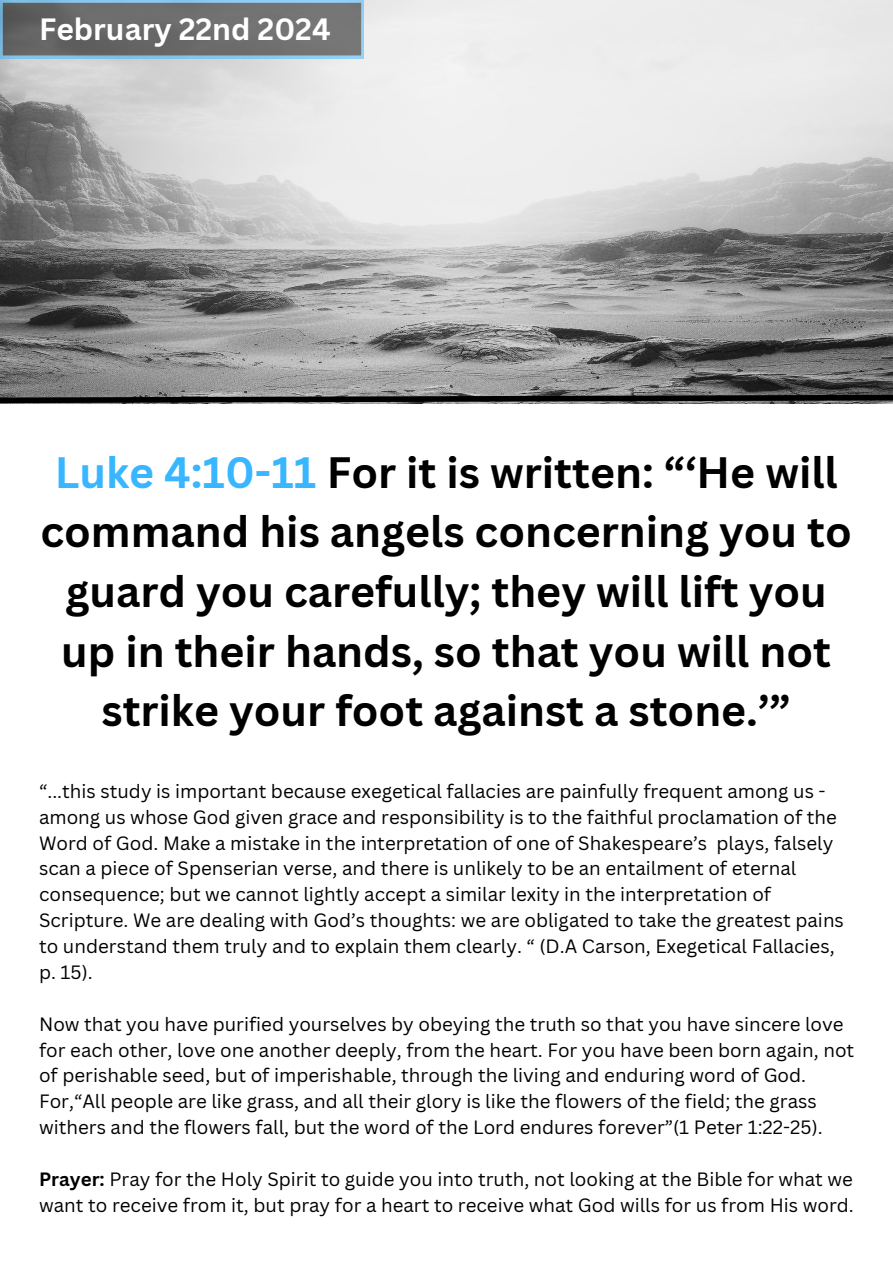
<style>
.page{position:relative;width:893px;height:1263px;background:#fff}
.page>*{position:absolute;margin:0;border:0;box-sizing:border-box;transform-origin:0 0}
.t1{font:700 42.75px/59.6px "Canva Sans";color:#000;text-align:center}
.t2{font:700 30px "Canva Sans";color:#fff}
.t3{font:18.75px/25.9px "Canva Sans";color:#000}
.s1{color:#38b6ff}
.s2{font-weight:700}
</style>
<div class="page">
<img style="left:0;top:0;width:893px;height:392px">
<svg style="left:0;top:392px;width:893px;height:12px;background:#484848"></svg>
<svg style="left:0;top:0;width:364px;height:58px;background:#6e7579"></svg>
<p class="t2" style="left:39px;top:8px;width:293px">February 22nd 2024</p>
<h2 class="t1" style="left:40px;top:441px;width:813px"><span class="s1">Luke 4:10-11</span> For it is written: “‘He will command his angels concerning you to guard you carefully; they will lift you up in their hands, so that you will not strike your foot against a stone.’”</h2>
<h1 class="t3" style="left:39px;top:777px;width:806px">“...this study is important because exegetical fallacies are painfully frequent among us - among us whose God given grace and responsibility is to the faithful proclamation of the Word of God. Make a mistake in the interpretation of one of Shakespeare’s plays, falsely scan a piece of Spenserian verse, and there is unlikely to be an entailment of eternal consequence; but we cannot lightly accept a similar lexity in the interpretation of Scripture. We are dealing with God’s thoughts: we are obligated to take the greatest pains to understand them truly and to explain them clearly. “ (D.A Carson, Exegetical Fallacies, p. 15).</h1>
<p class="t3" style="left:39px;top:1010px;width:816px">Now that you have purified yourselves by obeying the truth so that you have sincere love for each other, love one another deeply, from the heart. For you have been born again, not of perishable seed, but of imperishable, through the living and enduring word of God.<br>For,“All people are like grass, and all their glory is like the flowers of the field; the grass withers and the flowers fall, but the word of the Lord endures forever”(1 Peter 1:22-25).</p>
<p class="t3" style="left:39px;top:1166px;width:816px"><span class="s2">Prayer:</span> Pray for the Holy Spirit to guide you into truth, not looking at the Bible for what we want to receive from it, but pray for a heart to receive what God wills for us from His word.</p>
</div>
